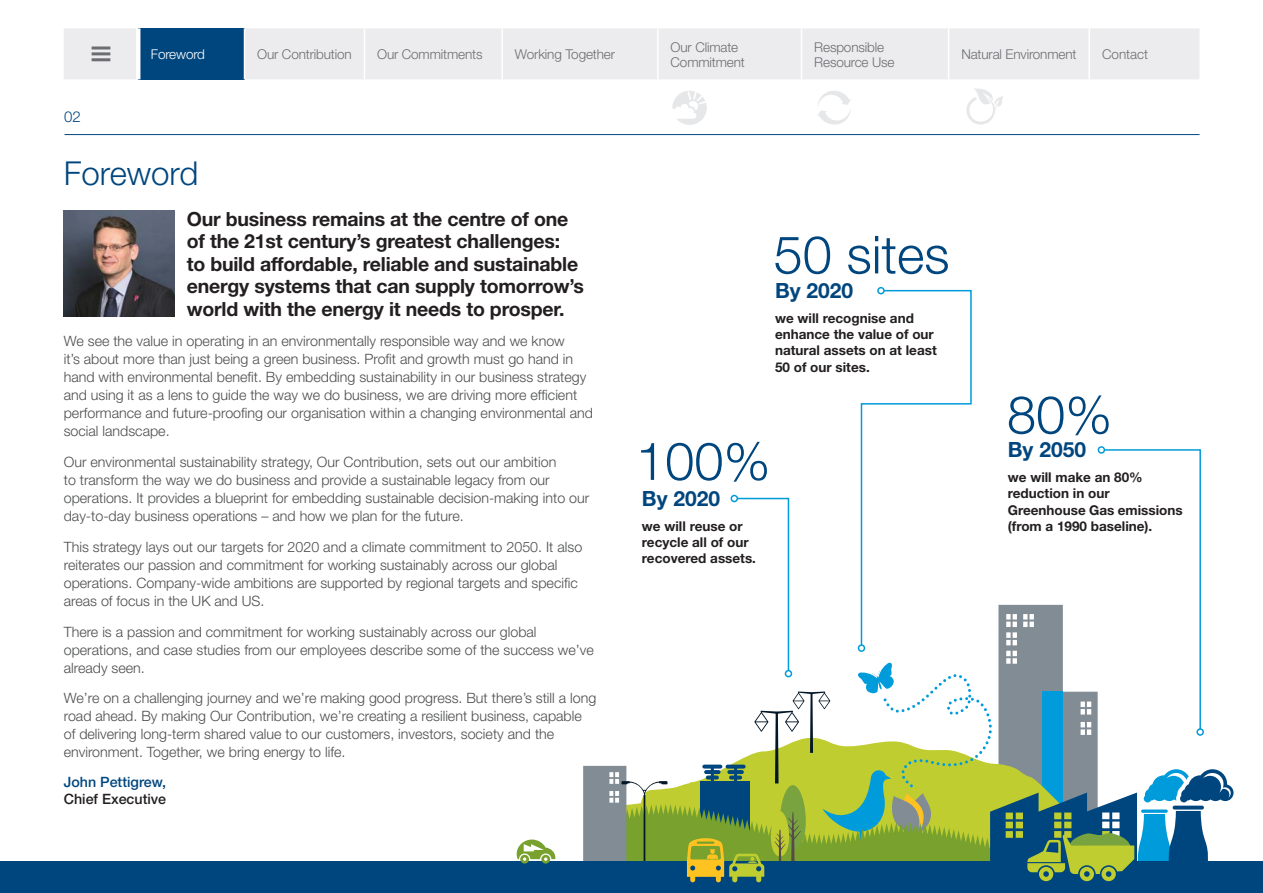
<style>
.page{position:relative;width:1263px;height:893px;background:#fff}
.page>*{position:absolute;margin:0;border:0;box-sizing:border-box;transform-origin:0 0}
.contents{font:300 52.5px "Helvetica Neue";color:#00467e}
.t1{font:300 33px "Helvetica Neue";color:#00467e}
.contents-2{font:700 21px "Helvetica Neue";color:#00467e}
.contents-3{font:700 19.5px/22.5px "Helvetica Neue";letter-spacing:-.01em;color:#231f20}
.t2{font:300 15px "Helvetica Neue";color:#00467e}
.contents-4{font:300 14.25px/18px "Helvetica Neue";color:#4b4c4d}
.contents-5{font:500 14.25px/17.1px "Helvetica Neue";color:#00467e}
.contents-6{font:700 13.5px/16.2px "Helvetica Neue";color:#231f20}
.t3{font:300 13.5px/15px "Helvetica Neue";letter-spacing:-.01em;color:#6c6d70}
.t4{font:300 13.5px "Helvetica Neue";letter-spacing:-.01em;color:#fff}
.s1{color:#231f20}
</style>
<div class="page">
<div style="left:877px;top:287px;width:8px;height:7px;border:2px solid #009bdb;border-radius:50%"></div>
<div style="left:0;top:861px;width:1263px;height:32px;background:#00467e"></div>
<svg style="left:517px;top:839px;width:38px;height:24px"></svg>
<hr style="left:64px;top:134px;width:1135px;height:1px;background:#00467e">
<img style="left:64px;top:210px;width:110px;height:107px">
<svg style="left:583px;top:289px;width:650px;height:594px"></svg>
<div style="left:64px;top:28px;width:1135px;height:51px;background:#ececee"></div>
<div style="left:138px;top:28px;width:106px;height:51px;background:#00467e"></div>
<hr style="left:136px;top:28px;width:4px;height:51px;background:#fff">
<hr style="left:244px;top:28px;width:1px;height:51px;background:#fff">
<hr style="left:364px;top:28px;width:1px;height:51px;background:#fff">
<hr style="left:501px;top:28px;width:2px;height:51px;background:#fff">
<hr style="left:657px;top:28px;width:2px;height:51px;background:#fff">
<hr style="left:801px;top:28px;width:1px;height:51px;background:#fff">
<hr style="left:948px;top:28px;width:1px;height:51px;background:#fff">
<hr style="left:1088px;top:28px;width:2px;height:51px;background:#fff">
<hr style="left:92px;top:58px;width:18px;height:3px;background:#6c6d70">
<hr style="left:92px;top:52px;width:18px;height:3px;background:#6c6d70">
<hr style="left:92px;top:47px;width:18px;height:3px;background:#6c6d70">
<svg style="left:817px;top:91px;width:34px;height:34px"></svg>
<svg style="left:672px;top:91px;width:35px;height:34px"></svg>
<svg style="left:966px;top:88px;width:37px;height:37px"></svg>
<p class="t2" style="left:64px;top:108px;width:18px">02</p>
<p class="t4" style="left:151px;top:46px;width:56px">Foreword</p>
<p class="t3" style="left:257px;top:47px;width:96px">Our Contribution</p>
<p class="t3" style="left:377px;top:47px;width:107px">Our Commitments</p>
<p class="t3" style="left:515px;top:47px;width:102px">Working Together</p>
<p class="t3" style="left:671px;top:39px;width:76px">Our Climate<br>Commitment</p>
<p class="t3" style="left:814px;top:39px;width:82px">Responsible<br>Resource Use</p>
<p class="t3" style="left:961px;top:47px;width:117px">Natural Environment</p>
<p class="t3" style="left:1102px;top:47px;width:48px">Contact</p>
<p class="t1" style="left:64px;top:153px;width:136px">Foreword</p>
<p class="contents-3" style="left:187px;top:207px;width:399px">Our business remains at the centre of one of the 21st century’s greatest challenges:<br>to build affordable, reliable and sustainable energy systems that can supply tomorrow’s world with the energy it needs to prosper.</p>
<p class="contents-4" style="left:64px;top:332px;width:531px">We see the value in operating in an environmentally responsible way and we know<br>it’s about more than just being a green business. Profit and growth must go hand in hand with environmental benefit. By embedding sustainability in our business strategy and using it as a lens to guide the way we do business, we are driving more efficient performance and future-proofing our organisation within a changing environmental and social landscape.</p>
<p class="contents-4" style="left:64px;top:453px;width:527px">Our environmental sustainability strategy, Our Contribution, sets out our ambition<br>to transform the way we do business and provide a sustainable legacy from our operations. It provides a blueprint for embedding sustainable decision-making into our day-to-day business operations – and how we plan for the future.</p>
<p class="contents-4" style="left:64px;top:537px;width:520px">This strategy lays out our targets for 2020 and a climate commitment to 2050. It also reiterates our passion and commitment for working sustainably across our global operations. Company-wide ambitions are supported by regional targets and specific areas of focus in the UK and US.</p>
<p class="contents-4" style="left:64px;top:622px;width:532px">There is a passion and commitment for working sustainably across our global operations, and case studies from our employees describe some of the success we’ve already seen.</p>
<p class="contents-4" style="left:64px;top:689px;width:534px">We’re on a challenging journey and we’re making good progress. But there’s still a long road ahead. By making Our Contribution, we’re creating a resilient business, capable of delivering long-term shared value to our customers, investors, society and the environment. Together, we bring energy to life.</p>
<p class="contents-5" style="left:64px;top:773px;width:104px">John Pettigrew,<br><span class="s1">Chief Executive</span></p>
<p class="contents" style="left:773px;top:223px;width:177px">50 sites</p>
<p class="contents-2" style="left:775px;top:278px;width:80px">By 2020</p>
<p class="contents-6" style="left:775px;top:310px;width:163px">we will recognise and enhance the value of our natural assets on at least<br>50 of our sites.</p>
<p class="contents" style="left:636px;top:429px;width:136px">100%</p>
<p class="contents-2" style="left:642px;top:485px;width:80px">By 2020</p>
<p class="contents-6" style="left:642px;top:517px;width:116px">we will reuse or recycle all of our recovered assets.</p>
<p class="contents" style="left:1007px;top:383px;width:107px">80%</p>
<p class="contents-2" style="left:1008px;top:437px;width:80px">By 2050</p>
<p class="contents-6" style="left:1008px;top:469px;width:176px">we will make an 80% reduction in our<br>Greenhouse Gas emissions (from a 1990 baseline).</p>
</div>
